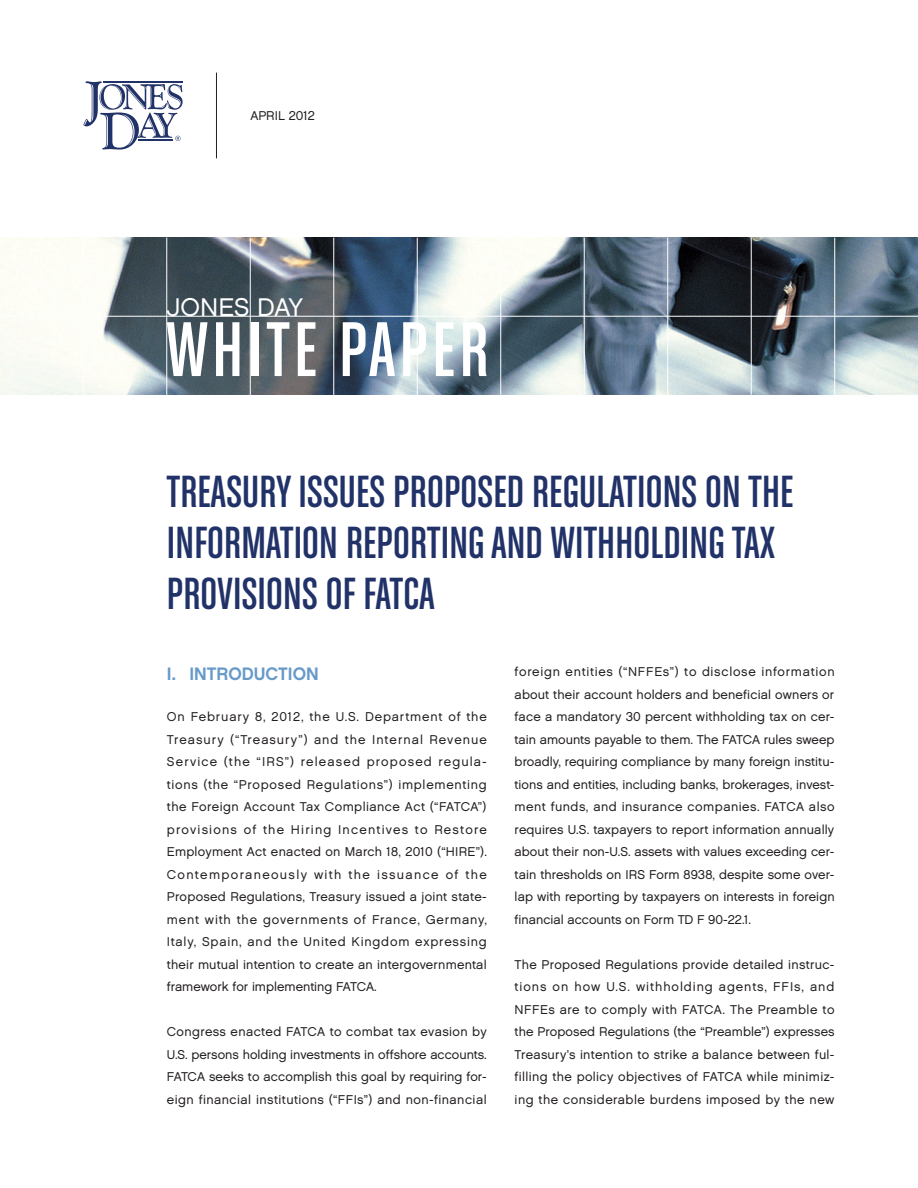
<style>
.page{position:relative;width:918px;height:1188px;background:#fff}
.page>*{position:absolute;margin:0;border:0;box-sizing:border-box;transform-origin:0 0}
.t1{font:82.5px "Chalet Comprime Cologne Sixty";letter-spacing:.055em;color:#fff}
.Main_Title{font:48px/51px "Chalet Comprime Cologne Sixty";letter-spacing:.005em;color:#213268}
.t2{font:25.5px "Chalet London Nineteen Sixty";color:#fff}
.Roman_Numeral_Subhea{font:18px "Chalet New York Nineteen Sixty";color:#679ac9}
.Body_Copy{font:12.75px/22.5px "Chalet London Nineteen Sixty";letter-spacing:.015em;color:#231f20;text-align:justify}
</style>
<div class="page">
<img style="left:0;top:238px;width:918px;height:157px">
<hr style="left:216px;top:73px;width:1px;height:85px;background:#231f20">
<svg style="left:83px;top:81px;width:100px;height:69px"></svg>
<hr style="left:167px;top:238px;width:1px;height:157px;background:#fff">
<hr style="left:83px;top:238px;width:1px;height:157px;background:#fff">
<hr style="left:250px;top:238px;width:1px;height:157px;background:#fff">
<hr style="left:334px;top:238px;width:1px;height:157px;background:#fff">
<hr style="left:417px;top:238px;width:1px;height:157px;background:#fff">
<hr style="left:500px;top:238px;width:1px;height:157px;background:#fff">
<hr style="left:584px;top:238px;width:1px;height:157px;background:#fff">
<hr style="left:667px;top:238px;width:1px;height:157px;background:#fff">
<hr style="left:751px;top:238px;width:1px;height:157px;background:#fff">
<hr style="left:834px;top:238px;width:1px;height:157px;background:#fff">
<hr style="left:0;top:316px;width:918px;height:1px;background:#fff">
<p class="Body_Copy" style="left:250px;top:104px;width:66px">APRIL 2012</p>
<h3 class="t2" style="left:167px;top:292px;width:138px">JONES DAY</h3>
<h1 class="t1" style="left:167px;top:304px;width:323px">WHITE PAPER</h1>
<p class="Main_Title" style="left:167px;top:465px;width:628px">TREASURY ISSUES PROPOSED REGULATIONS ON THE<br>INFORMATION REPORTING AND WITHHOLDING TAX<br>PROVISIONS OF FATCA</p>
<p class="Roman_Numeral_Subhea" style="left:167px;top:663px;width:153px">I. INTRODUCTION</p>
<p class="Body_Copy" style="left:167px;top:705px;width:322px">On February 8, 2012, the U.S. Department of the Treasury (“Treasury”) and the Internal Revenue Service (the “IRS”) released proposed regula&shy;tions (the “Proposed Regulations”) implementing the Foreign Account Tax Compliance Act (“FATCA”) provisions of the Hiring Incentives to Restore Employment Act enacted on March 18, 2010 (“HIRE”).<br>Contemporaneously with the issuance of the Proposed Regulations, Treasury issued a joint state&shy;ment with the governments of France, Germany, Italy, Spain, and the United Kingdom expressing their mutual intention to create an intergovernmental framework for implementing FATCA.</p>
<p class="Body_Copy" style="left:167px;top:1020px;width:321px">Congress enacted FATCA to combat tax evasion by U.S. persons holding investments in offshore accounts.<br>FATCA seeks to accomplish this goal by requiring for&shy;eign financial institutions (“FFIs”) and non-financial</p>
<p class="Body_Copy" style="left:515px;top:660px;width:322px">foreign entities (“NFFEs”) to disclose information about their account holders and beneficial owners or face a mandatory 30 percent withholding tax on cer&shy;tain amounts payable to them. The FATCA rules sweep broadly, requiring compliance by many foreign institu&shy;tions and entities, including banks, brokerages, invest&shy;ment funds, and insurance companies. FATCA also requires U.S. taxpayers to report information annually about their non-U.S. assets with values exceeding cer&shy;tain thresholds on IRS Form 8938, despite some over&shy;lap with reporting by taxpayers on interests in foreign financial accounts on Form TD F 90-22.1.</p>
<p class="Body_Copy" style="left:515px;top:953px;width:322px">The Proposed Regulations provide detailed instruc&shy;tions on how U.S. withholding agents, FFIs, and NFFEs are to comply with FATCA. The Preamble to the Proposed Regulations (the “Preamble”) expresses Treasury’s intention to strike a balance between ful&shy;filling the policy objectives of FATCA while minimiz&shy;ing the considerable burdens imposed by the new</p>
</div>
